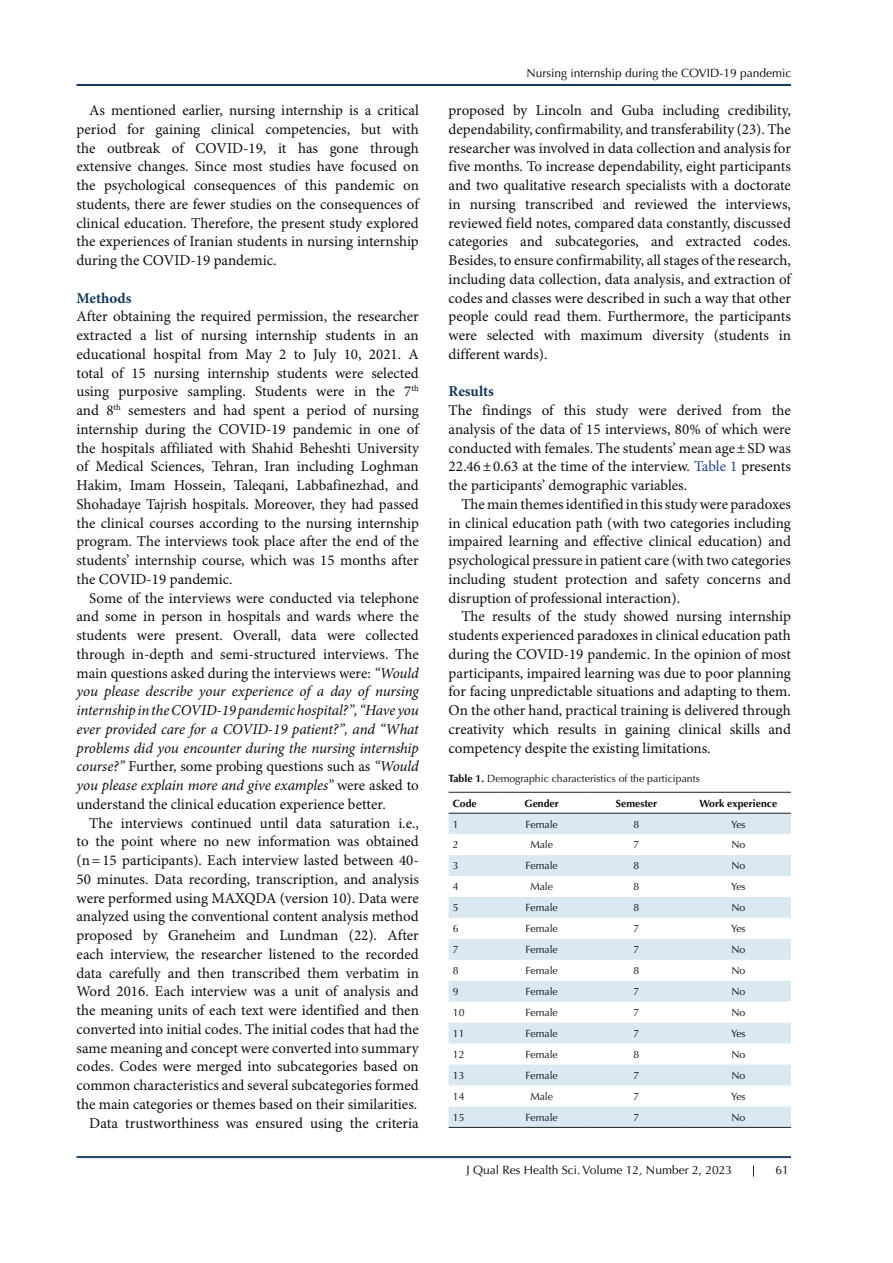
<style>
.page{position:relative;width:893px;height:1263px;background:#fff}
.page>*{position:absolute;margin:0;border:0;box-sizing:border-box;transform-origin:0 0}
.Normal__Web{font:15px/18.8px "Minion Pro";color:#0d0d0d;text-align:justify}
.t1{font:700 15px "Minion Pro";color:#11365d}
.t2{font:12px "Optima LT Std";color:#040503}
.t3{font:10.5px "Optima LT Std";color:#0d0d0d}
.t4{font:700 10.5px "Optima LT Std";color:#0d0d0d}
.s1{font-style:italic}
.s2{color:#253f8e}
.s3{font-weight:700}
</style>
<div class="page">
<hr style="left:77px;top:1156px;width:714px;height:1px;background:#17365d">
<hr style="left:77px;top:1157px;width:714px;height:1px;background:#17365d">
<hr style="left:77px;top:84px;width:714px;height:1px;background:#17365d">
<hr style="left:77px;top:85px;width:714px;height:1px;background:#17365d">
<svg style="left:753px;top:1165px;width:1px;height:12px"></svg>
<svg style="left:449px;top:814px;width:342px;height:313px;fill:#dae8f1"></svg>
<hr style="left:449px;top:792px;width:47px;height:1px;background:#231f20">
<hr style="left:496px;top:792px;width:91px;height:1px;background:#231f20">
<hr style="left:587px;top:792px;width:99px;height:1px;background:#231f20">
<hr style="left:686px;top:792px;width:105px;height:1px;background:#231f20">
<hr style="left:449px;top:813px;width:47px;height:1px;background:#231f20">
<hr style="left:496px;top:813px;width:91px;height:1px;background:#231f20">
<hr style="left:587px;top:813px;width:99px;height:1px;background:#231f20">
<hr style="left:686px;top:813px;width:105px;height:1px;background:#231f20">
<hr style="left:449px;top:1127px;width:47px;height:1px;background:#231f20">
<hr style="left:496px;top:1127px;width:91px;height:1px;background:#231f20">
<hr style="left:587px;top:1127px;width:99px;height:1px;background:#231f20">
<hr style="left:686px;top:1127px;width:105px;height:1px;background:#231f20">
<p class="Normal__Web" style="left:77px;top:102px;width:344px;text-indent:13px">As mentioned earlier, nursing internship is a critical period for gaining clinical competencies, but with the outbreak of COVID-19, it has gone through extensive changes. Since most studies have focused on the psychological consequences of this pandemic on students, there are fewer studies on the consequences of clinical education. Therefore, the present study explored the experiences of Iranian students in nursing internship during the COVID-19 pandemic.</p>
<p class="t1" style="left:77px;top:287px;width:56px">Methods</p>
<p class="Normal__Web" style="left:77px;top:308px;width:344px">After obtaining the required permission, the researcher extracted a list of nursing internship students in an educational hospital from May 2 to July 10, 2021. A total of 15 nursing internship students were selected using purposive sampling. Students were in the 7<sup>th </sup>and 8<sup>th</sup> semesters and had spent a period of nursing internship during the COVID-19 pandemic in one of the hospitals affiliated with Shahid Beheshti University of Medical Sciences, Tehran, Iran including Loghman Hakim, Imam Hossein, Taleqani, Labbafinezhad, and Shohadaye Tajrish hospitals. Moreover, they had passed the clinical courses according to the nursing internship program. The interviews took place after the end of the students’ internship course, which was 15 months after the COVID-19 pandemic.</p>
<p class="Normal__Web" style="left:77px;top:589px;width:344px;text-indent:13px">Some of the interviews were conducted via telephone and some in person in hospitals and wards where the students were present. Overall, data were collected through in-depth and semi-structured interviews. The main questions asked during the interviews were: <span class="s1">“Would you please describe your experience of a day of nursing internship in the COVID-19 pandemic hospital?”, “Have you ever provided care for a COVID-19 patient?”, and “What problems did you encounter during the nursing internship course?”</span> Further, some probing questions such as <span class="s1">“Would you please explain more and give examples”</span> were asked to understand the clinical education experience better<span class="s1">.</span></p>
<p class="Normal__Web" style="left:77px;top:814px;width:344px;text-indent:13px">The interviews continued until data saturation i.e., to the point where no new information was obtained (n=15 participants). Each interview lasted between 40- 50 minutes. Data recording, transcription, and analysis were performed using MAXQDA (version 10). Data were analyzed using the conventional content analysis method proposed by Graneheim and Lundman (22). After each interview, the researcher listened to the recorded data carefully and then transcribed them verbatim in Word 2016. Each interview was a unit of analysis and the meaning units of each text were identified and then converted into initial codes. The initial codes that had the same meaning and concept were converted into summary codes. Codes were merged into subcategories based on common characteristics and several subcategories formed the main categories or themes based on their similarities.</p>
<p class="Normal__Web" style="left:89px;top:1114px;width:331px">Data trustworthiness was ensured using the criteria</p>
<p class="t2" style="left:527px;top:66px;width:266px">Nursing internship during the COVID-19 pandemic</p>
<p class="Normal__Web" style="left:449px;top:102px;width:344px">proposed by Lincoln and Guba including credibility, dependability, confirmability, and transferability (23). The researcher was involved in data collection and analysis for five months. To increase dependability, eight participants and two qualitative research specialists with a doctorate in nursing transcribed and reviewed the interviews, reviewed field notes, compared data constantly, discussed categories and subcategories, and extracted codes.<br>Besides, to ensure confirmability, all stages of the research, including data collection, data analysis, and extraction of codes and classes were described in such a way that other people could read them. Furthermore, the participants were selected with maximum diversity (students in different wards).</p>
<p class="t1" style="left:449px;top:381px;width:47px">Results</p>
<p class="Normal__Web" style="left:449px;top:402px;width:344px">The findings of this study were derived from the analysis of the data of 15 interviews, 80% of which were conducted with females. The students’ mean age±SD was 22.46±0.63 at the time of the interview. <span class="s2">Table 1</span> presents the participants’ demographic variables.</p>
<p class="Normal__Web" style="left:449px;top:495px;width:344px;text-indent:13px">The main themes identified in this study were paradoxes in clinical education path (with two categories including impaired learning and effective clinical education) and psychological pressure in patient care (with two categories including student protection and safety concerns and disruption of professional interaction).</p>
<p class="Normal__Web" style="left:449px;top:608px;width:344px;text-indent:13px">The results of the study showed nursing internship students experienced paradoxes in clinical education path during the COVID-19 pandemic. In the opinion of most participants, impaired learning was due to poor planning for facing unpredictable situations and adapting to them.<br>On the other hand, practical training is delivered through creativity which results in gaining clinical skills and competency despite the existing limitations.</p>
<p class="t3" style="left:449px;top:772px;width:253px"><span class="s3">Table 1.</span> Demographic characteristics of the participants</p>
<p class="t4" style="left:453px;top:797px;width:25px">Code</p>
<p class="t4" style="left:524px;top:797px;width:36px">Gender</p>
<p class="t4" style="left:616px;top:797px;width:43px">Semester</p>
<p class="t4" style="left:699px;top:797px;width:79px">Work experience</p>
<p class="t3" style="left:453px;top:818px;width:7px">1</p>
<p class="t3" style="left:526px;top:818px;width:34px">Female</p>
<p class="t3" style="left:634px;top:818px;width:7px">8</p>
<p class="t3" style="left:731px;top:818px;width:16px">Yes</p>
<p class="t3" style="left:453px;top:839px;width:7px">2</p>
<p class="t3" style="left:530px;top:839px;width:24px">Male</p>
<p class="t3" style="left:634px;top:839px;width:7px">7</p>
<p class="t3" style="left:731px;top:839px;width:16px">No</p>
<p class="t3" style="left:453px;top:860px;width:7px">3</p>
<p class="t3" style="left:526px;top:860px;width:34px">Female</p>
<p class="t3" style="left:634px;top:860px;width:7px">8</p>
<p class="t3" style="left:731px;top:860px;width:16px">No</p>
<p class="t3" style="left:453px;top:881px;width:7px">4</p>
<p class="t3" style="left:530px;top:881px;width:24px">Male</p>
<p class="t3" style="left:634px;top:881px;width:7px">8</p>
<p class="t3" style="left:731px;top:881px;width:16px">Yes</p>
<p class="t3" style="left:453px;top:902px;width:7px">5</p>
<p class="t3" style="left:526px;top:902px;width:34px">Female</p>
<p class="t3" style="left:634px;top:902px;width:7px">8</p>
<p class="t3" style="left:731px;top:902px;width:16px">No</p>
<p class="t3" style="left:453px;top:922px;width:7px">6</p>
<p class="t3" style="left:526px;top:922px;width:34px">Female</p>
<p class="t3" style="left:634px;top:922px;width:7px">7</p>
<p class="t3" style="left:731px;top:922px;width:16px">Yes</p>
<p class="t3" style="left:453px;top:943px;width:7px">7</p>
<p class="t3" style="left:526px;top:943px;width:34px">Female</p>
<p class="t3" style="left:634px;top:943px;width:7px">7</p>
<p class="t3" style="left:731px;top:943px;width:16px">No</p>
<p class="t3" style="left:453px;top:964px;width:7px">8</p>
<p class="t3" style="left:526px;top:964px;width:34px">Female</p>
<p class="t3" style="left:634px;top:964px;width:7px">8</p>
<p class="t3" style="left:731px;top:964px;width:16px">No</p>
<p class="t3" style="left:453px;top:985px;width:7px">9</p>
<p class="t3" style="left:526px;top:985px;width:34px">Female</p>
<p class="t3" style="left:634px;top:985px;width:7px">7</p>
<p class="t3" style="left:731px;top:985px;width:16px">No</p>
<p class="t3" style="left:453px;top:1006px;width:13px">10</p>
<p class="t3" style="left:526px;top:1006px;width:34px">Female</p>
<p class="t3" style="left:634px;top:1006px;width:7px">7</p>
<p class="t3" style="left:731px;top:1006px;width:16px">No</p>
<p class="t3" style="left:453px;top:1027px;width:13px">11</p>
<p class="t3" style="left:526px;top:1027px;width:34px">Female</p>
<p class="t3" style="left:634px;top:1027px;width:7px">7</p>
<p class="t3" style="left:731px;top:1027px;width:16px">Yes</p>
<p class="t3" style="left:453px;top:1048px;width:13px">12</p>
<p class="t3" style="left:526px;top:1048px;width:34px">Female</p>
<p class="t3" style="left:634px;top:1048px;width:7px">8</p>
<p class="t3" style="left:731px;top:1048px;width:16px">No</p>
<p class="t3" style="left:453px;top:1069px;width:13px">13</p>
<p class="t3" style="left:526px;top:1069px;width:34px">Female</p>
<p class="t3" style="left:634px;top:1069px;width:7px">7</p>
<p class="t3" style="left:731px;top:1069px;width:16px">No</p>
<p class="t3" style="left:453px;top:1090px;width:13px">14</p>
<p class="t3" style="left:530px;top:1090px;width:24px">Male</p>
<p class="t3" style="left:634px;top:1090px;width:7px">7</p>
<p class="t3" style="left:731px;top:1090px;width:16px">Yes</p>
<p class="t3" style="left:453px;top:1111px;width:13px">15</p>
<p class="t3" style="left:526px;top:1111px;width:34px">Female</p>
<p class="t3" style="left:634px;top:1111px;width:7px">7</p>
<p class="t3" style="left:731px;top:1111px;width:16px">No</p>
<p class="t2" style="left:466px;top:1163px;width:267px">J Qual Res Health Sci. Volume 12, Number 2, 2023</p>
<p class="t2" style="left:775px;top:1163px;width:15px">61</p>
</div>
